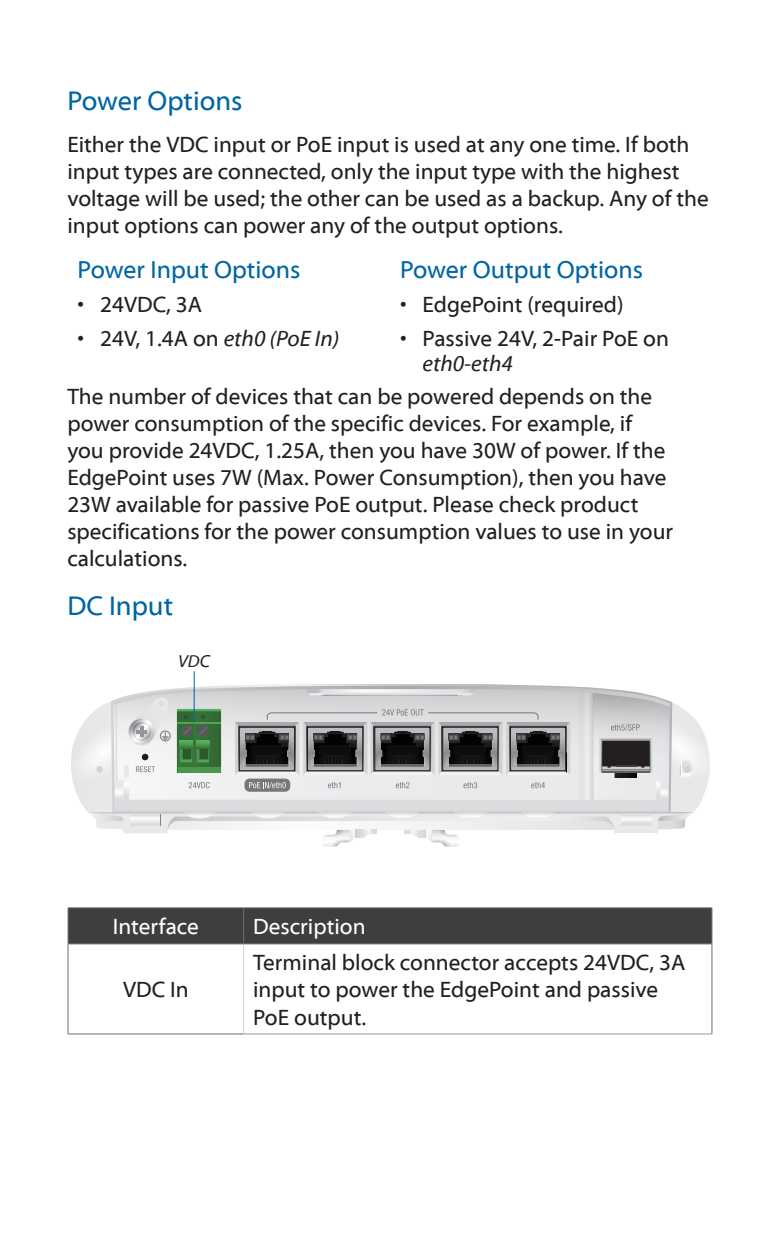
<style>
.page{position:relative;width:780px;height:1241px;background:#fff}
.page>*{position:absolute;margin:0;border:0;box-sizing:border-box;transform-origin:0 0}
.Heading_2{font:27.5px "Myriad Web Pro";color:#0065a4}
.Heading_3{font:25px "Myriad Web Pro";color:#0065a4}
.Body{font:22.5px/27px "Myriad Web Pro";color:#231f20}
.Table_Text{font:22.5px/27px "Myriad Web Pro";color:#231f20}
.Table_Header_Left{font:22.5px "Myriad Web Pro";color:#fff}
.Table_Header_Centere{font:22.5px "Myriad Web Pro";color:#fff}
.Table_Text_Centered{font:22.5px "Myriad Web Pro";color:#231f20}
.t1{font:italic 17.5px "Myriad Web Pro";color:#231f20}
.s1{font-style:italic}
</style>
<div class="page">
<svg style="left:71px;top:684px;width:639px;height:162px"></svg>
<hr style="left:194px;top:671px;width:1px;height:51px;background:#0065a4">
<div style="left:69px;top:908px;width:642px;height:35px;background:#3e3e3f"></div>
<hr style="left:68px;top:907px;width:176px;height:1px;background:#6c6d70">
<hr style="left:68px;top:908px;width:1px;height:35px;background:#6c6d70">
<hr style="left:244px;top:907px;width:468px;height:1px;background:#6c6d70">
<hr style="left:243px;top:908px;width:1px;height:35px;background:#6c6d70">
<hr style="left:711px;top:908px;width:1px;height:35px;background:#6c6d70">
<hr style="left:68px;top:943px;width:176px;height:1px;background:#6c6d70">
<hr style="left:68px;top:944px;width:1px;height:89px;background:#6c6d70">
<hr style="left:244px;top:943px;width:468px;height:1px;background:#6c6d70">
<hr style="left:711px;top:944px;width:1px;height:89px;background:#6c6d70">
<hr style="left:68px;top:1033px;width:176px;height:1px;background:#6c6d70">
<hr style="left:243px;top:944px;width:1px;height:89px;background:#d1d2d4">
<hr style="left:244px;top:1033px;width:468px;height:1px;background:#95979a">
<p class="Heading_2" style="left:67px;top:85px;width:177px">Power Options</p>
<p class="Body" style="left:67px;top:132px;width:643px">Either the VDC input or PoE input is used at any one time. If both input types are connected, only the input type with the highest voltage will be used; the other can be used as a backup. Any of the input options can power any of the output options.</p>
<p class="Heading_3" style="left:78px;top:256px;width:224px">Power Input Options</p>
<p class="Body" style="left:78px;top:291px;width:126px">• 24VDC, 3A</p>
<p class="Body" style="left:78px;top:325px;width:263px">• 24V, 1.4A on <span class="s1">eth0 (PoE In)</span></p>
<p class="Heading_3" style="left:400px;top:256px;width:244px">Power Output Options</p>
<p class="Body" style="left:400px;top:291px;width:225px">• EdgePoint (required)</p>
<p class="Body" style="left:422px;top:326px;width:248px;line-height:25px;text-indent:-22px">• Passive 24V, 2-Pair PoE on <span class="s1">eth0-eth4</span></p>
<p class="Body" style="left:67px;top:383px;width:607px">The number of devices that can be powered depends on the power consumption of the specific devices. For example, if you provide 24VDC, 1.25A, then you have 30W of power. If the EdgePoint uses 7W (Max. Power Consumption), then you have 23W available for passive PoE output. Please check product specifications for the power consumption values to use in your calculations.</p>
<p class="Heading_2" style="left:67px;top:590px;width:107px">DC Input</p>
<p class="t1" style="left:178px;top:651px;width:33px">VDC</p>
<p class="Table_Header_Centere" style="left:113px;top:914px;width:88px">Interface</p>
<p class="Table_Header_Left" style="left:253px;top:914px;width:114px">Description</p>
<p class="Table_Text_Centered" style="left:123px;top:977px;width:67px">VDC In</p>
<p class="Table_Text" style="left:253px;top:949px;width:433px">Terminal block connector accepts 24VDC, 3A input to power the EdgePoint and passive<br>PoE output.</p>
</div>
